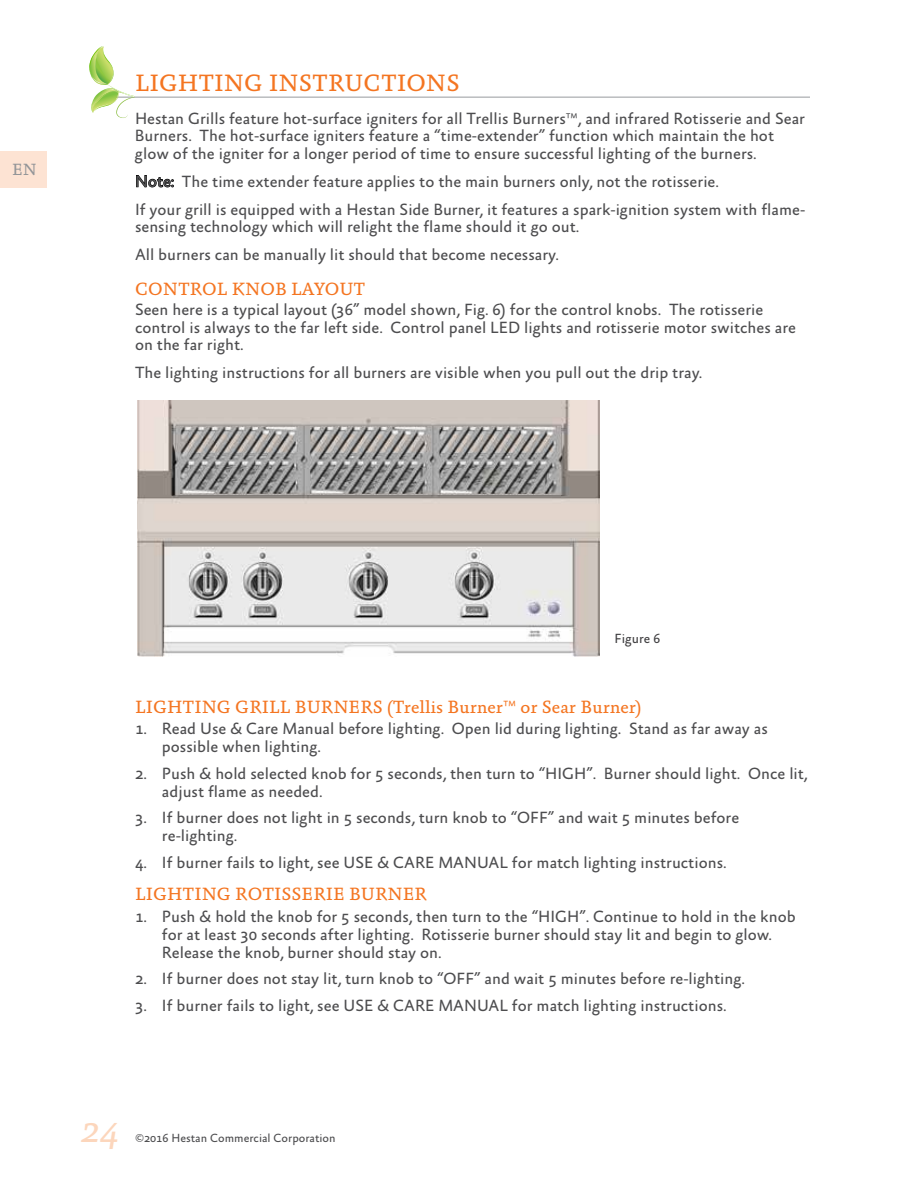
<style>
.page{position:relative;width:918px;height:1188px;background:#fff}
.page>*{position:absolute;margin:0;border:0;box-sizing:border-box;transform-origin:0 0}
.t1{font:italic 37.5px "Absara";color:#fcd6bc}
.t2{font:24px "Absara";color:#f47521}
.t3{font:18px "Absara";color:#f47521}
.t4{font:16.5px/18px "Absara Sans";color:#4d4d4f}
.t5{font:16.5px "Absara";color:#939598}
.t6{font:13.5px "Absara Sans";color:#414042}
.t7{font:12px "Absara Sans";color:#4d4d4f}
</style>
<div class="page">
<hr style="left:100px;top:96px;width:710px;height:2px;background:#babcbe">
<svg style="left:89px;top:46px;width:51px;height:72px"></svg>
<div style="left:0;top:151px;width:47px;height:36px;background:#fde3d3"></div>
<svg style="left:136px;top:175px;width:38px;height:12px"></svg>
<img style="left:138px;top:401px;width:461px;height:256px">
<p class="t5" style="left:12px;top:160px;width:26px">EN</p>
<h2 class="t2" style="left:135px;top:69px;width:326px">LIGHTING INSTRUCTIONS</h2>
<p class="t4" style="left:135px;top:111px;width:672px;line-height:17.2px">Hestan Grills feature hot-surface igniters for all Trellis Burners<sup>™</sup>, and infrared Rotisserie and Sear<br>Burners. The hot-surface igniters feature a “time-extender” function which maintain the hot glow of the igniter for a longer period of time to ensure successful lighting of the burners.</p>
<p class="t4" style="left:135px;top:168px;width:672px;line-height:28px">Note: The time extender feature applies to the main burners only, not the rotisserie.<br>If your grill is equipped with a Hestan Side Burner, it features a spark-ignition system with flame-</p>
<p class="t4" style="left:135px;top:213px;width:446px;line-height:28px">sensing technology which will relight the flame should it go out.<br>All burners can be manually lit should that become necessary.</p>
<p class="t3" style="left:135px;top:278px;width:232px">CONTROL KNOB LAYOUT</p>
<p class="t4" style="left:135px;top:302px;width:663px;line-height:17.2px">Seen here is a typical layout (36” model shown, Fig. 6) for the control knobs. The rotisserie control is always to the far left side. Control panel LED lights and rotisserie motor switches are on the far right.</p>
<p class="t4" style="left:135px;top:364px;width:569px">The lighting instructions for all burners are visible when you pull out the drip tray.</p>
<p class="t6" style="left:615px;top:632px;width:47px">Figure 6</p>
<p class="t3" style="left:135px;top:696px;width:508px">LIGHTING GRILL BURNERS (Trellis Burner<sup>™</sup> or Sear Burner)</p>
<p class="t4" style="left:162px;top:720px;width:607px;text-indent:-27px">1. Read Use &amp; Care Manual before lighting. Open lid during lighting. Stand as far away as possible when lighting.</p>
<p class="t4" style="left:162px;top:765px;width:647px;text-indent:-27px">2. Push &amp; hold selected knob for 5 seconds, then turn to “HIGH”. Burner should light. Once lit, adjust flame as needed.</p>
<p class="t4" style="left:162px;top:810px;width:579px;text-indent:-27px">3. If burner does not light in 5 seconds, turn knob to “OFF” and wait 5 minutes before re-lighting.</p>
<p class="t4" style="left:135px;top:854px;width:593px">4. If burner fails to light, see USE &amp; CARE MANUAL for match lighting instructions.</p>
<p class="t3" style="left:135px;top:884px;width:294px">LIGHTING ROTISSERIE BURNER</p>
<p class="t4" style="left:162px;top:908px;width:635px;text-indent:-27px">1. Push &amp; hold the knob for 5 seconds, then turn to the “HIGH”. Continue to hold in the knob for at least 30 seconds after lighting. Rotisserie burner should stay lit and begin to glow.<br>Release the knob, burner should stay on.</p>
<p class="t4" style="left:135px;top:970px;width:611px">2. If burner does not stay lit, turn knob to “OFF” and wait 5 minutes before re-lighting.</p>
<p class="t4" style="left:135px;top:997px;width:593px">3. If burner fails to light, see USE &amp; CARE MANUAL for match lighting instructions.</p>
<h1 class="t1" style="left:80px;top:1107px;width:47px">24</h1>
<p class="t7" style="left:135px;top:1132px;width:202px">©2016 Hestan Commercial Corporation</p>
</div>
